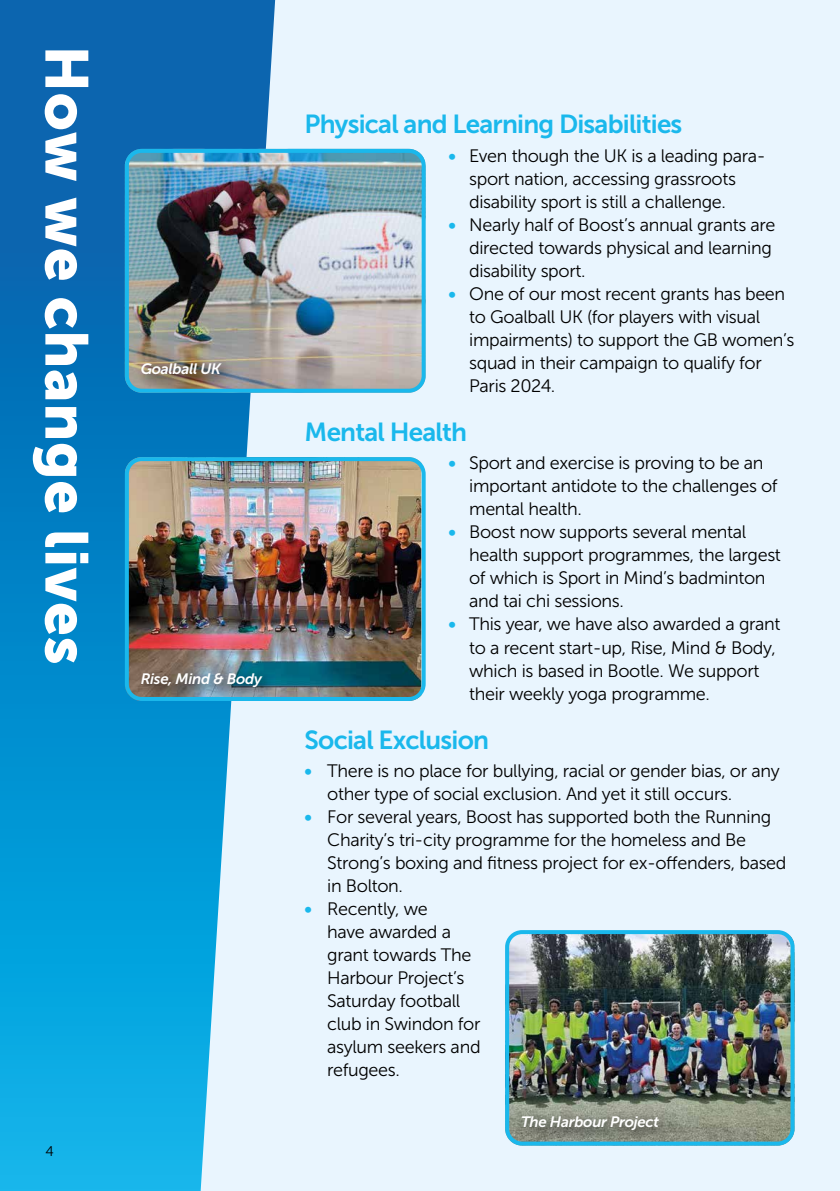
<style>
.page{position:relative;width:840px;height:1191px;background:#fff}
.page>*{position:absolute;margin:0;border:0;box-sizing:border-box;transform-origin:0 0}
.t1{font:60px "Museo Sans 900";letter-spacing:.01em;color:#fff}
.t2{font:26px "Museo Sans 700";letter-spacing:-.03em;color:#1ab8ec}
.t3{font:18px/23px "Museo Sans 300";letter-spacing:-.02em;color:#000}
.t4{font:italic 15px "Museo Sans 700";letter-spacing:-.02em;color:#fff}
.t5{font:14px "Museo Sans 300";color:#000}
.s1{font-family:"Museo Sans 700";color:#1ab8ec}
</style>
<div class="page">
<div style="left:161px;top:0;width:678px;height:1191px;background:#e9f5fe"></div>
<svg style="left:0;top:0;width:275px;height:1191px;background:#2294cf"></svg>
<img style="left:125px;top:149px;width:300px;height:244px">
<div style="left:125px;top:149px;width:300px;height:244px;border:4px solid #1ab8ec;border-radius:15px"></div>
<img style="left:125px;top:457px;width:295px;height:244px">
<div style="left:125px;top:457px;width:300px;height:244px;border:4px solid #1ab8ec;border-radius:15px"></div>
<img style="left:510px;top:935px;width:284px;height:210px">
<div style="left:505px;top:930px;width:289px;height:215px;border:4px solid #1ab8ec;border-radius:15px"></div>
<div style="left:136px;top:666px;width:140px;height:35px;background:#000;opacity:.75"></div>
<div style="left:135px;top:357px;width:100px;height:32px;background:#000;opacity:.75"></div>
<div style="left:516px;top:1109px;width:156px;height:35px;background:#000;opacity:.75"></div>
<h1 class="t1" style="left:100px;top:45px;width:621px;rotate:90deg">How we change lives</h1>
<p class="t5" style="left:45px;top:1143px;width:10px">4</p>
<p class="t4" style="left:141px;top:361px;width:82px">Goalball UK</p>
<p class="t4" style="left:141px;top:670px;width:123px">Rise, Mind &amp; Body</p>
<h2 class="t2" style="left:304px;top:109px;width:379px">Physical and Learning Disabilities</h2>
<p class="t3" style="left:469px;top:144px;width:298px;text-indent:-21px"><span class="s1">•</span> Even though the UK is a leading para&shy;sport nation, accessing grassroots disability sport is still a challenge.</p>
<p class="t3" style="left:469px;top:213px;width:307px;text-indent:-21px"><span class="s1">•</span> Nearly half of Boost’s annual grants are directed towards physical and learning disability sport.</p>
<p class="t3" style="left:469px;top:282px;width:327px;text-indent:-21px"><span class="s1">•</span> One of our most recent grants has been to Goalball UK (for players with visual impairments) to support the GB women’s squad in their campaign to qualify for Paris 2024.</p>
<h2 class="t2" style="left:304px;top:417px;width:164px">Mental Health</h2>
<p class="t3" style="left:469px;top:452px;width:310px;text-indent:-21px"><span class="s1">•</span> Sport and exercise is proving to be an important antidote to the challenges of mental health.</p>
<p class="t3" style="left:469px;top:521px;width:313px;text-indent:-21px"><span class="s1">•</span> Boost now supports several mental health support programmes, the largest of which is Sport in Mind’s badminton and tai chi sessions.</p>
<p class="t3" style="left:469px;top:613px;width:313px;text-indent:-21px"><span class="s1">•</span> This year, we have also awarded a grant to a recent start-up, Rise, Mind &amp; Body, which is based in Bootle. We support their weekly yoga programme.</p>
<h2 class="t2" style="left:304px;top:725px;width:186px">Social Exclusion</h2>
<p class="t3" style="left:327px;top:759px;width:453px;text-indent:-23px"><span class="s1">•</span> There is no place for bullying, racial or gender bias, or any other type of social exclusion. And yet it still occurs.</p>
<p class="t3" style="left:327px;top:805px;width:460px;text-indent:-23px"><span class="s1">•</span> For several years, Boost has supported both the Running Charity’s tri-city programme for the homeless and Be Strong’s boxing and fitness project for ex-offenders, based in Bolton.</p>
<p class="t3" style="left:327px;top:897px;width:155px;text-indent:-23px"><span class="s1">•</span> Recently, we<br>have awarded a grant towards The<br>Harbour Project’s<br>Saturday football club in Swindon for asylum seekers and refugees.</p>
<p class="t4" style="left:520px;top:1113px;width:139px">The Harbour Project</p>
</div>
